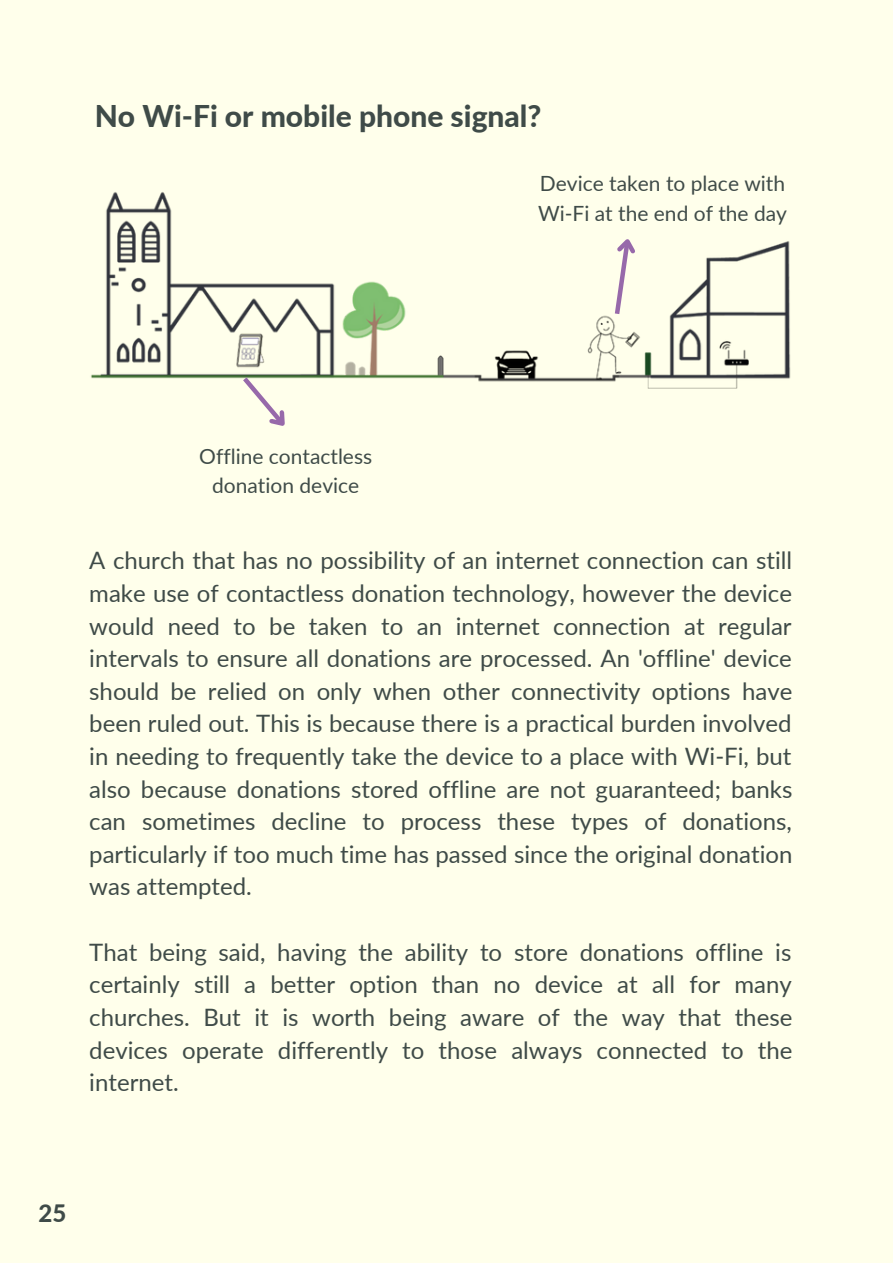
<style>
.page{position:relative;width:893px;height:1264px;background:#fff}
.page>*{position:absolute;margin:0;border:0;box-sizing:border-box;transform-origin:0 0}
.t1{font:800 30px "Lato";color:#3f4b48}
.t2{font:24px/32.5px "Lato";color:#3f4b48;text-align:justify}
.t3{font:800 24px "Lato";color:#3f4b48}
.t4{font:21px/29.2px "Lato";color:#3f4b48;text-align:center}
</style>
<div class="page">
<div style="left:0;top:0;width:892px;height:1262px;background:#ffffeb"></div>
<img style="left:91px;top:192px;width:700px;height:197px">
<svg style="left:238px;top:372px;width:59px;height:54px"></svg>
<svg style="left:612px;top:232px;width:29px;height:87px"></svg>
<p class="t1" style="left:95px;top:98px;width:448px">No Wi-Fi or mobile phone signal?</p>
<p class="t4" style="left:538px;top:168px;width:250px;text-align:left">Device taken to place with<br>Wi-Fi at the end of the day</p>
<p class="t4" style="left:199px;top:441px;width:174px">Offline contactless donation device</p>
<p class="t2" style="left:89px;top:544px;width:704px">A church that has no possibility of an internet connection can still make use of contactless donation technology, however the device would need to be taken to an internet connection at regular intervals to ensure all donations are processed. An 'offline' device should be relied on only when other connectivity options have been ruled out. This is because there is a practical burden involved in needing to frequently take the device to a place with Wi-Fi, but also because donations stored offline are not guaranteed; banks can sometimes decline to process these types of donations, particularly if too much time has passed since the original donation was attempted.</p>
<p class="t2" style="left:89px;top:935px;width:704px">That being said, having the ability to store donations offline is certainly still a better option than no device at all for many churches. But it is worth being aware of the way that these devices operate differently to those always connected to the internet.</p>
<p class="t3" style="left:39px;top:1198px;width:29px">25</p>
</div>
